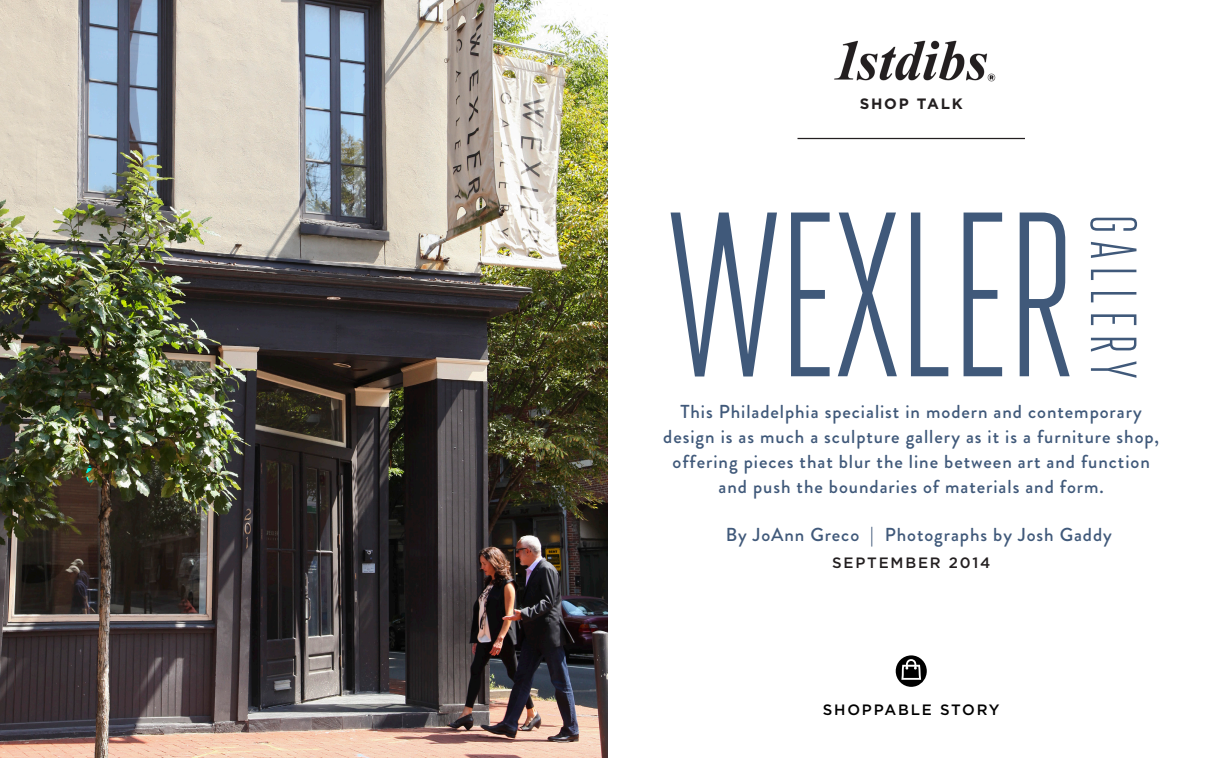
<style>
.page{position:relative;width:1215px;height:758px;background:#fff}
.page>*{position:absolute;margin:0;border:0;box-sizing:border-box;transform-origin:0 0}
.No_drop_caps{font:200 233.75px "Attentica 4 F";letter-spacing:.02em;color:#40597a}
.No_drop_caps-2{font:200 65px "Attentica 4 F";letter-spacing:.14em;color:#40597a}
.No_drop_caps-3{font:500 18.75px/25px "Brandon Grotesque";letter-spacing:.05em;color:#40597a;text-align:center}
.t1{font:500 15px "Gotham";letter-spacing:.12em;color:#000}
.t2{font:500 15px "Gotham";letter-spacing:.12em;color:#231f20}
.t3{font:700 15px "Gotham";letter-spacing:.12em;color:#231f20}
</style>
<div class="page">
<hr style="left:797px;top:138px;width:228px;height:1px;background:#231f20">
<img style="left:0;top:0;width:607px;height:757px">
<svg style="left:896px;top:655px;width:31px;height:31px"></svg>
<img style="left:834px;top:40px;width:162px;height:42px">
<p class="t3" style="left:860px;top:95px;width:105px">SHOP TALK</p>
<p class="No_drop_caps" style="left:671px;top:181px;width:403px">WEXLER</p>
<p class="No_drop_caps-2" style="left:1145px;top:215px;width:164px;rotate:90deg">GALLERY</p>
<p class="No_drop_caps-3" style="left:663px;top:399px;width:497px">This Philadelphia specialist in modern and contemporary design is as much a sculpture gallery as it is a furniture shop, offering pieces that blur the line between art and function and push the boundaries of materials and form.</p>
<p class="No_drop_caps-3" style="left:726px;top:522px;width:387px">By JoAnn Greco | Photographs by Josh Gaddy</p>
<p class="t2" style="left:832px;top:554px;width:160px">SEPTEMBER 2014</p>
<p class="t1" style="left:823px;top:701px;width:178px">SHOPPABLE STORY</p>
</div>
